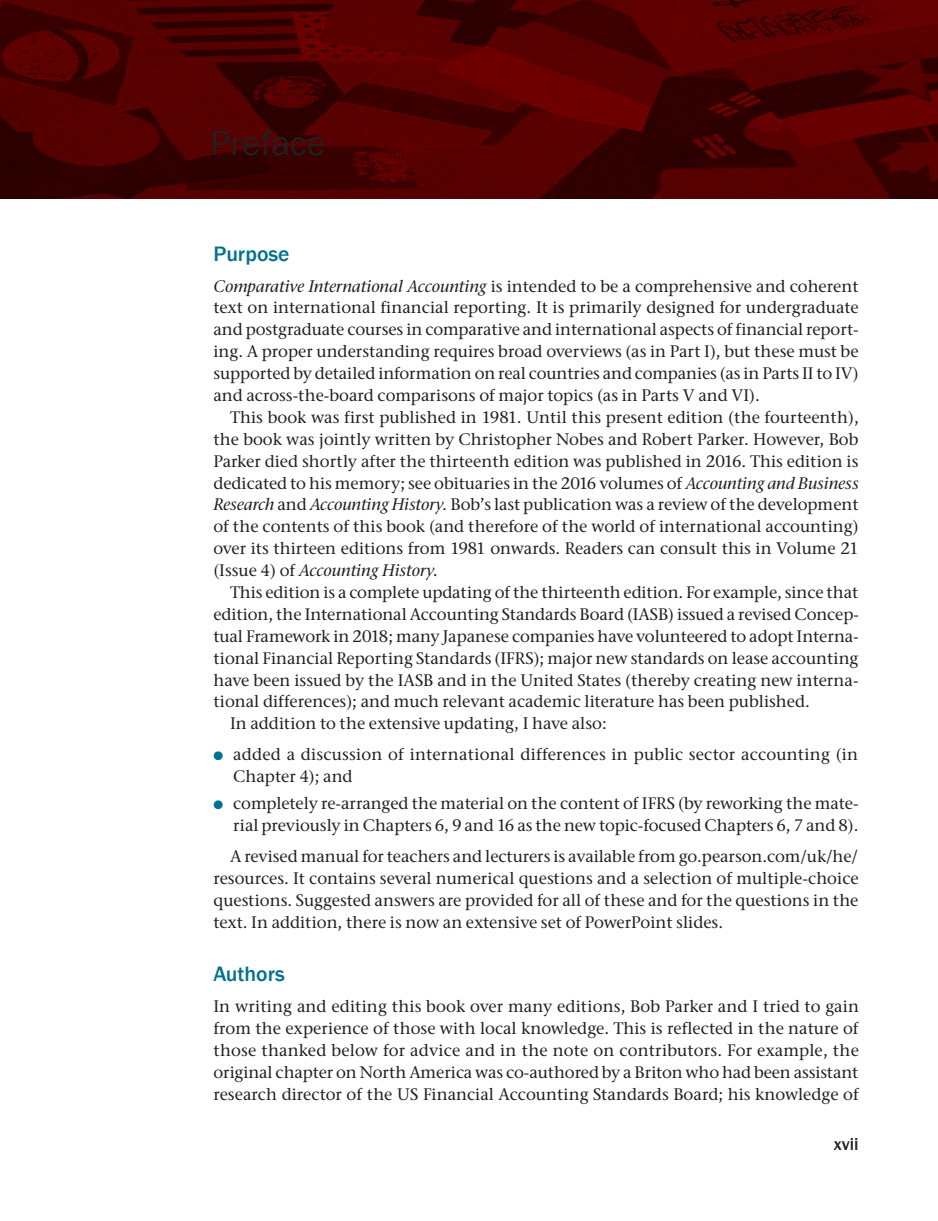
<style>
.page{position:relative;width:938px;height:1221px;background:#fff}
.page>*{position:absolute;margin:0;border:0;box-sizing:border-box;transform-origin:0 0}
.t1{font:35px "Franklin Gothic LT Com";color:#231f20}
.t2{font:500 21px "Franklin Gothic LT Com";color:#00718e}
.t3{font:500 17.5px "Franklin Gothic LT Com";color:#231f20}
.t4{font:500 16.62px/21.9px "Stone Serif ITC Pro";color:#231f20;text-align:justify}
.s1{font-style:italic}
.s2{color:#00718e}
</style>
<div class="page">
<img style="left:0;top:0;width:938px;height:199px">
<h1 class="t1" style="left:211px;top:123px;width:116px">Preface</h1>
<p class="t2" style="left:213px;top:242px;width:78px">Purpose</p>
<p class="t4" style="left:213px;top:275px;width:647px"><span class="s1">Comparative International Accounting</span> is intended to be a comprehensive and coherent text on international financial reporting. It is primarily designed for undergraduate and postgraduate courses in comparative and international aspects of financial report&shy;ing. A proper understanding requires broad overviews (as in Part I), but these must be supported by detailed information on real countries and companies (as in Parts II to IV) and across-the-board comparisons of major topics (as in Parts V and VI).</p>
<p class="t4" style="left:213px;top:406px;width:647px;text-indent:17px">This book was first published in 1981. Until this present edition (the fourteenth), the book was jointly written by Christopher Nobes and Robert Parker. However, Bob Parker died shortly after the thirteenth edition was published in 2016. This edition is dedicated to his memory; see obituaries in the 2016 volumes of <span class="s1">Accounting and Business Research</span> and <span class="s1">Accounting History.</span> Bob’s last publication was a review of the development of the contents of this book (and therefore of the world of international accounting) over its thirteen editions from 1981 onwards. Readers can consult this in Volume 21 (Issue 4) of <span class="s1">Accounting History.</span></p>
<p class="t4" style="left:230px;top:581px;width:629px">This edition is a complete updating of the thirteenth edition. For example, since that</p>
<p class="t4" style="left:213px;top:603px;width:647px">edition, the International Accounting Standards Board (IASB) issued a revised Concep-</p>
<p class="t4" style="left:213px;top:625px;width:647px">tual Framework in 2018; many Japanese companies have volunteered to adopt Interna-</p>
<p class="t4" style="left:213px;top:647px;width:646px">tional Financial Reporting Standards (IFRS); major new standards on lease accounting</p>
<p class="t4" style="left:213px;top:669px;width:646px">have been issued by the IASB and in the United States (thereby creating new interna-</p>
<p class="t4" style="left:213px;top:690px;width:598px">tional differences); and much relevant academic literature has been published.</p>
<p class="t4" style="left:230px;top:712px;width:378px">In addition to the extensive updating, I have also:</p>
<p class="t4" style="left:233px;top:743px;width:626px;text-indent:-20px"><span class="s2">●</span> added a discussion of international differences in public sector accounting (in<br>Chapter 4); and</p>
<p class="t4" style="left:213px;top:792px;width:646px;text-align:right"><span class="s2">●</span> completely re-arranged the material on the content of IFRS (by reworking the mate&shy;rial previously in Chapters 6, 9 and 16 as the new topic-focused Chapters 6, 7 and 8).</p>
<p class="t4" style="left:213px;top:845px;width:646px;text-indent:17px">A revised manual for teachers and lecturers is available from go.pearson.com/uk/he/ resources. It contains several numerical questions and a selection of multiple-choice questions. Suggested answers are provided for all of these and for the questions in the text. In addition, there is now an extensive set of PowerPoint slides.</p>
<p class="t2" style="left:213px;top:962px;width:73px">Authors</p>
<p class="t4" style="left:213px;top:995px;width:647px">In writing and editing this book over many editions, Bob Parker and I tried to gain from the experience of those with local knowledge. This is reflected in the nature of those thanked below for advice and in the note on contributors. For example, the original chapter on North America was co-authored by a Briton who had been assistant research director of the US Financial Accounting Standards Board; his knowledge of</p>
<p class="t3" style="left:833px;top:1133px;width:26px">xvii</p>
</div>
